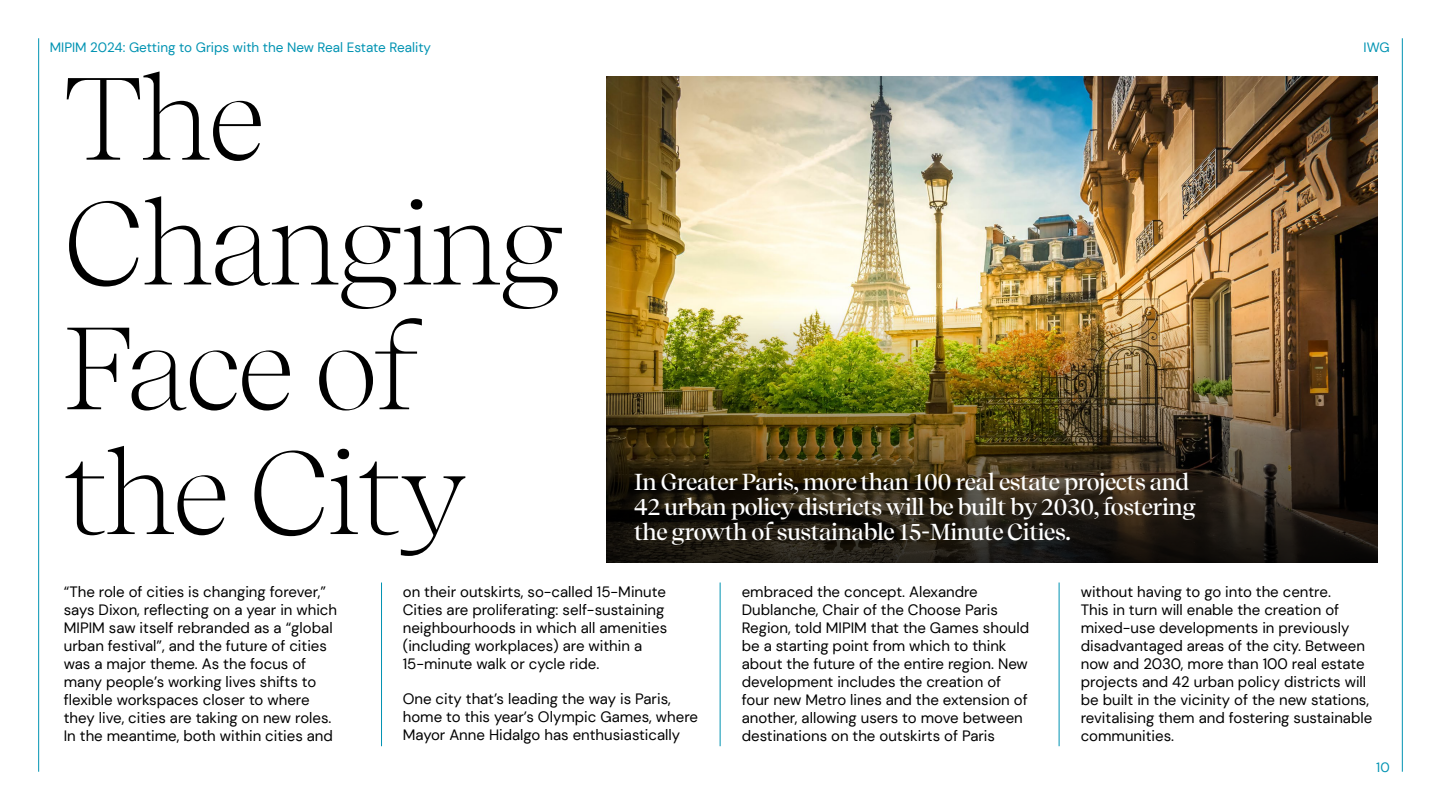
<style>
.page{position:relative;width:1441px;height:810px;background:#fff}
.page>*{position:absolute;margin:0;border:0;box-sizing:border-box;transform-origin:0 0}
.t1{font:300 116.55px/124.8px "Recife Display";letter-spacing:-.02em;color:#000}
.t2{font:500 23.1px/25.2px "Recife Display";letter-spacing:-.02em;color:#fff}
.t3{font:15px/18px "DM Sans";color:#000}
.t4{font:13.5px "DM Sans";color:#0093b2}
</style>
<div class="page">
<hr style="left:38px;top:38px;width:1px;height:734px;background:#0093b2">
<hr style="left:1401px;top:38px;width:1px;height:734px;background:#0093b2">
<img style="left:606px;top:77px;width:770px;height:236px">
<img style="left:606px;top:313px;width:770px;height:250px">
<hr style="left:719px;top:583px;width:1px;height:163px;background:#0093b2">
<hr style="left:381px;top:583px;width:1px;height:163px;background:#0093b2">
<hr style="left:1058px;top:583px;width:1px;height:163px;background:#0093b2">
<p class="t4" style="left:50px;top:39px;width:383px">MIPIM 2024: Getting to Grips with the New Real Estate Reality</p>
<p class="t4" style="left:1363px;top:39px;width:28px">IWG</p>
<h1 class="t1" style="left:64px;top:49px;width:502px">The<br>Changing<br>Face of the City</h1>
<p class="t3" style="left:64px;top:583px;width:275px">“The role of cities is changing forever,” says Dixon, reflecting on a year in which MIPIM saw itself rebranded as a “global urban festival”, and the future of cities was a major theme. As the focus of many people’s working lives shifts to flexible workspaces closer to where they live, cities are taking on new roles.<br>In the meantime, both within cities and</p>
<p class="t3" style="left:403px;top:583px;width:266px">on their outskirts, so-called 15-Minute Cities are proliferating: self-sustaining neighbourhoods in which all amenities (including workplaces) are within a 15-minute walk or cycle ride.</p>
<h2 class="t2" style="left:634px;top:468px;width:563px">In Greater Paris, more than 100 real estate projects and<br>42 urban policy districts will be built by 2030, fostering the growth of sustainable 15-Minute Cities.</h2>
<p class="t3" style="left:741px;top:583px;width:289px">embraced the concept. Alexandre Dublanche, Chair of the Choose Paris Region, told MIPIM that the Games should be a starting point from which to think about the future of the entire region. New development includes the creation of four new Metro lines and the extension of another, allowing users to move between destinations on the outskirts of Paris</p>
<p class="t3" style="left:1080px;top:583px;width:293px">without having to go into the centre.<br>This in turn will enable the creation of mixed-use developments in previously disadvantaged areas of the city. Between now and 2030, more than 100 real estate projects and 42 urban policy districts will be built in the vicinity of the new stations, revitalising them and fostering sustainable communities.</p>
<p class="t3" style="left:403px;top:690px;width:297px">One city that’s leading the way is Paris, home to this year’s Olympic Games, where<br>Mayor Anne Hidalgo has enthusiastically</p>
<p class="t4" style="left:1375px;top:759px;width:15px">10</p>
</div>
